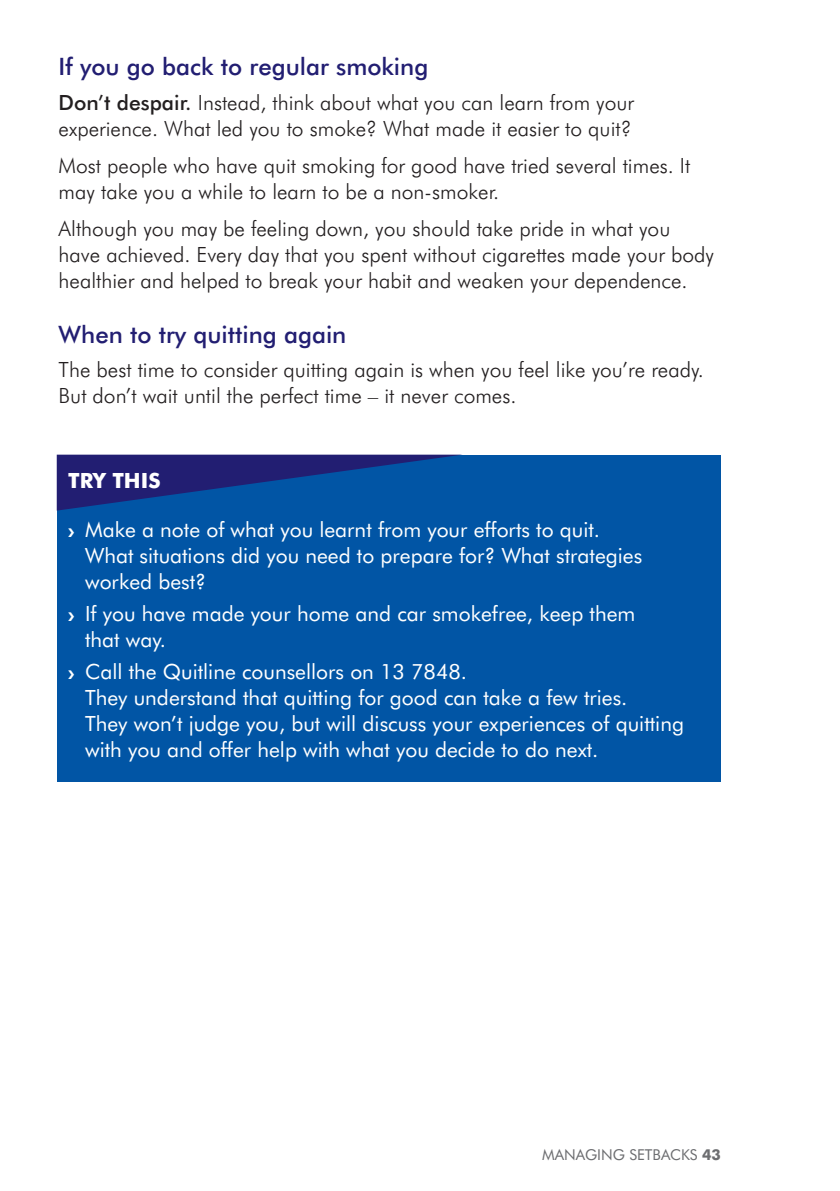
<style>
.page{position:relative;width:840px;height:1191px;background:#fff}
.page>*{position:absolute;margin:0;border:0;box-sizing:border-box;transform-origin:0 0}
.t1{font:500 24px "Futura BT";color:#221e72}
.t2{font:300 21px/26px "Futura BT";color:#231f20}
.t3{font:21px/26px "Futura BT";color:#fff}
.t4{font:700 21px "Futura BT";color:#fff}
.t5{font:15px "Futura BT";color:#6c6d70}
.t6{font:12px "Monotype Sorts";color:#fff}
.s1{font-weight:500}
.s2{font-family:"Monotype Sorts";font-size:12px}
.s3{font-weight:700}
</style>
<div class="page">
<div style="left:57px;top:454px;width:663px;height:327px;background:#0155a5"></div>
<svg style="left:57px;top:454px;width:405px;height:56px"></svg>
<h3 class="t1" style="left:59px;top:52px;width:371px">If you go back to regular smoking</h3>
<p class="t2" style="left:59px;top:89px;width:576px"><span class="s1">Don’t despair.</span> Instead, think about what you can learn from your experience. What led you to smoke? What made it easier to quit?</p>
<p class="t2" style="left:59px;top:152px;width:632px">Most people who have quit smoking for good have tried several times. It may take you a while to learn to be a non-smoker.</p>
<p class="t2" style="left:59px;top:216px;width:656px">Although you may be feeling down, you should take pride in what you have achieved. Every day that you spent without cigarettes made your body healthier and helped to break your habit and weaken your dependence.</p>
<h3 class="t1" style="left:59px;top:320px;width:289px">When to try quitting again</h3>
<p class="t2" style="left:59px;top:357px;width:646px">The best time to consider quitting again is when you feel like you’re ready.<br>But don’t wait until the perfect time – it never comes.</p>
<h2 class="t4" style="left:68px;top:468px;width:94px">TRY THIS</h2>
<p class="t3" style="left:85px;top:517px;width:558px;text-indent:-17px"><span class="s2">i</span> Make a note of what you learnt from your efforts to quit.<br>What situations did you need to prepare for? What strategies worked best?</p>
<p class="t3" style="left:85px;top:600px;width:551px">If you have made your home and car smokefree, keep them that way.</p>
<p class="t3" style="left:85px;top:658px;width:600px">Call the Quitline counsellors on 13 7848.<br>They understand that quitting for good can take a few tries.<br>They won’t judge you, but will discuss your experiences of quitting with you and offer help with what you decide to do next.</p>
<p class="t6" style="left:68px;top:611px;width:8px">i</p>
<p class="t6" style="left:68px;top:669px;width:8px">i</p>
<p class="t5" style="left:542px;top:1146px;width:180px">MANAGING SETBACKS <span class="s3">43</span></p>
</div>
